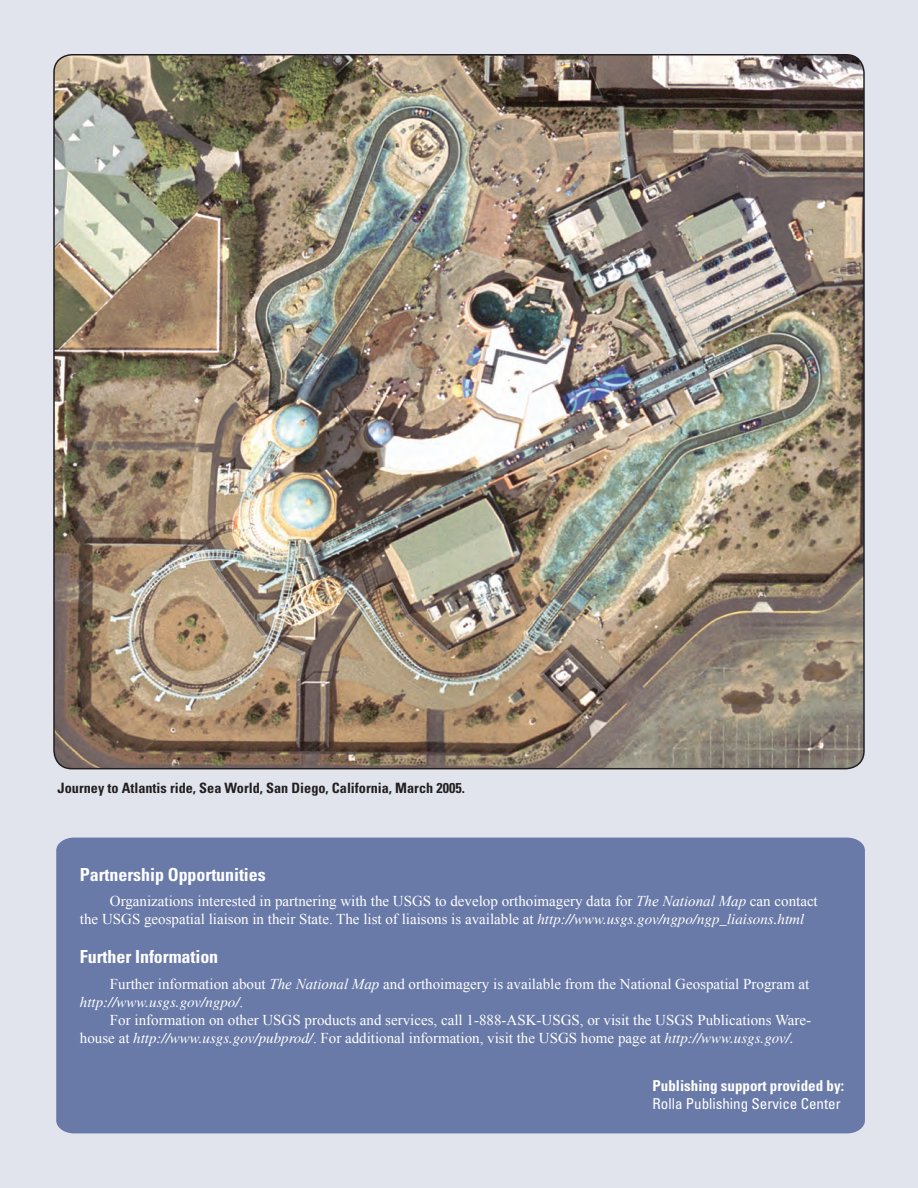
<style>
.page{position:relative;width:918px;height:1188px;background:#e1e4ed}
.page>*{position:absolute;margin:0;border:0;box-sizing:border-box;transform-origin:0 0}
.Heading_1{font:700 condensed 18px "Univers";letter-spacing:-.005em;color:#fff}
.Body_Text{font:15px/18px "Times New Roman";color:#fff}
.BodyNoIndent{font:700 condensed 15px "Univers";color:#fff}
.BodyNoIndent-2{font:condensed 15px "Univers";color:#fff}
.FigureCaption{font:700 condensed 14.25px "Univers";color:#231f20}
.s1{font-style:italic}
.s2{font-family:"Times";font-style:italic}
</style>
<div class="page">
<div style="left:56px;top:838px;width:809px;height:295px;background:#697aa9"></div>
<img style="left:54px;top:55px;width:810px;height:714px">
<p class="FigureCaption" style="left:58px;top:779px;width:409px">Journey to Atlantis ride, Sea World, San Diego, California, March 2005.</p>
<p class="Heading_1" style="left:80px;top:863px;width:187px">Partnership Opportunities</p>
<p class="Body_Text" style="left:80px;top:892px;width:739px;text-indent:30px">Organizations interested in partnering with the USGS to develop orthoimagery data for <span class="s1">The National Map</span> can contact the USGS geospatial liaison in their State. The list of liaisons is available at <span class="s2">http://www.usgs.gov/ngpo/ngp_liaisons.html</span></p>
<p class="Heading_1" style="left:80px;top:946px;width:140px">Further Information</p>
<p class="Body_Text" style="left:80px;top:975px;width:731px;text-indent:30px">Further information about <span class="s1">The National Map</span> and orthoimagery is available from the National Geospatial Program at <span class="s2">http://www.usgs.gov/ngpo/</span>.</p>
<p class="Body_Text" style="left:80px;top:1011px;width:733px;text-indent:30px">For information on other USGS products and services, call 1-888-ASK-USGS, or visit the USGS Publications Ware&shy;house at <span class="s2">http://www.usgs.gov/pubprod/</span>. For additional information, visit the USGS home page at <span class="s2">http://www.usgs.gov/.</span></p>
<p class="BodyNoIndent" style="left:652px;top:1076px;width:193px">Publishing support provided by:</p>
<p class="BodyNoIndent-2" style="left:652px;top:1094px;width:190px">Rolla Publishing Service Center</p>
</div>
